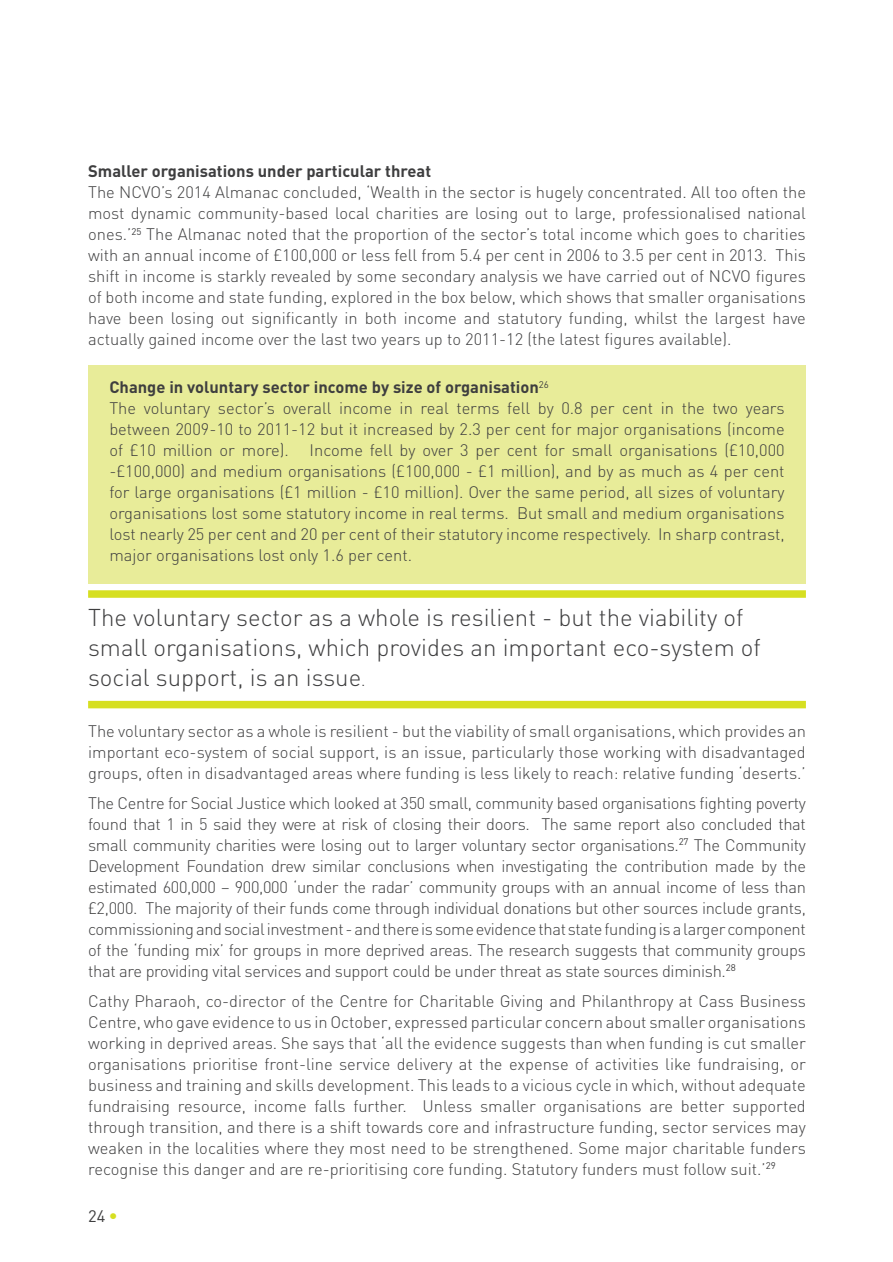
<style>
.page{position:relative;width:893px;height:1262px;background:#fff}
.page>*{position:absolute;margin:0;border:0;box-sizing:border-box;transform-origin:0 0}
.t1{font:300 24px/30px "DIN";color:#3e3e3f}
.t2{font:300 16.5px/21px "DIN";color:#3e3e3f;text-align:justify}
.t3{font:700 16.5px "DIN";color:#3e3e3f}
.t4{font:16.5px "DIN";color:#3e3e3f}
.s1{font-weight:700}
.s2{font-size:16.5px}
.s3{font-family:"DIN25";color:#d6df21}
</style>
<div class="page">
<div style="left:88px;top:365px;width:717px;height:218px;background:#e8ec99"></div>
<div style="left:88px;top:590px;width:717px;height:8px;background:#d6df21"></div>
<div style="left:88px;top:701px;width:717px;height:7px;background:#d6df21"></div>
<p class="t3" style="left:88px;top:160px;width:344px">Smaller organisations under particular threat</p>
<p class="t2" style="left:88px;top:181px;width:719px">The NCVO’s 2014 Almanac concluded, ‘Wealth in the sector is hugely concentrated. All too often the most dynamic community-based local charities are losing out to large, professionalised national ones.’<sup>25</sup> The Almanac noted that the proportion of the sector’s total income which goes to charities with an annual income of £100,000 or less fell from 5.4 per cent in 2006 to 3.5 per cent in 2013. This shift in income is starkly revealed by some secondary analysis we have carried out of NCVO figures of both income and state funding, explored in the box below, which shows that smaller organisations have been losing out significantly in both income and statutory funding, whilst the largest have actually gained income over the last two years up to 2011-12 (the latest figures available).</p>
<p class="t2" style="left:109px;top:376px;width:676px;text-align:left"><span class="s1">Change in voluntary sector income by size of organisation</span><sup>26<br></sup>The voluntary sector’s overall income in real terms fell by 0.8 per cent in the two years between 2009-10 to 2011-12 but it increased by 2.3 per cent for major organisations (income of £10 million or more). Income fell by over 3 per cent for small organisations (£10,000 -£100,000) and medium organisations (£100,000 - £1 million), and by as much as 4 per cent for large organisations (£1 million - £10 million). Over the same period, all sizes of voluntary organisations lost some statutory income in real terms. But small and medium organisations lost nearly 25 per cent and 20 per cent of their statutory income respectively. In sharp contrast, major organisations lost only 1.6 per cent.</p>
<h1 class="t1" style="left:88px;top:602px;width:674px">The voluntary sector as a whole is resilient - but the viability of small organisations, which provides an important eco-system of social support, is an issue<span class="s2">.</span></h1>
<p class="t2" style="left:88px;top:720px;width:719px">The voluntary sector as a whole is resilient - but the viability of small organisations, which provides an important eco-system of social support, is an issue, particularly those working with disadvantaged groups, often in disadvantaged areas where funding is less likely to reach: relative funding ‘deserts.’</p>
<p class="t2" style="left:88px;top:792px;width:719px">The Centre for Social Justice which looked at 350 small, community based organisations fighting poverty found that 1 in 5 said they were at risk of closing their doors. The same report also concluded that small community charities were losing out to larger voluntary sector organisations.<sup>27</sup> The Community Development Foundation drew similar conclusions when investigating the contribution made by the estimated 600,000 – 900,000 ‘under the radar’ community groups with an annual income of less than £2,000. The majority of their funds come through individual donations but other sources include grants, commissioning and social investment - and there is some evidence that state funding is a larger component of the ‘funding mix’ for groups in more deprived areas. The research suggests that community groups that are providing vital services and support could be under threat as state sources diminish.<sup>28</sup></p>
<p class="t2" style="left:88px;top:990px;width:719px">Cathy Pharaoh, co-director of the Centre for Charitable Giving and Philanthropy at Cass Business Centre, who gave evidence to us in October, expressed particular concern about smaller organisations working in deprived areas. She says that ‘all the evidence suggests than when funding is cut smaller organisations prioritise front-line service delivery at the expense of activities like fundraising, or business and training and skills development. This leads to a vicious cycle in which, without adequate fundraising resource, income falls further. Unless smaller organisations are better supported through transition, and there is a shift towards core and infrastructure funding, sector services may weaken in the localities where they most need to be strengthened. Some major charitable funders recognise this danger and are re-prioritising core funding. Statutory funders must follow suit.’<sup>29</sup></p>
<p class="t4" style="left:88px;top:1206px;width:31px">24 <span class="s3">•</span></p>
</div>
